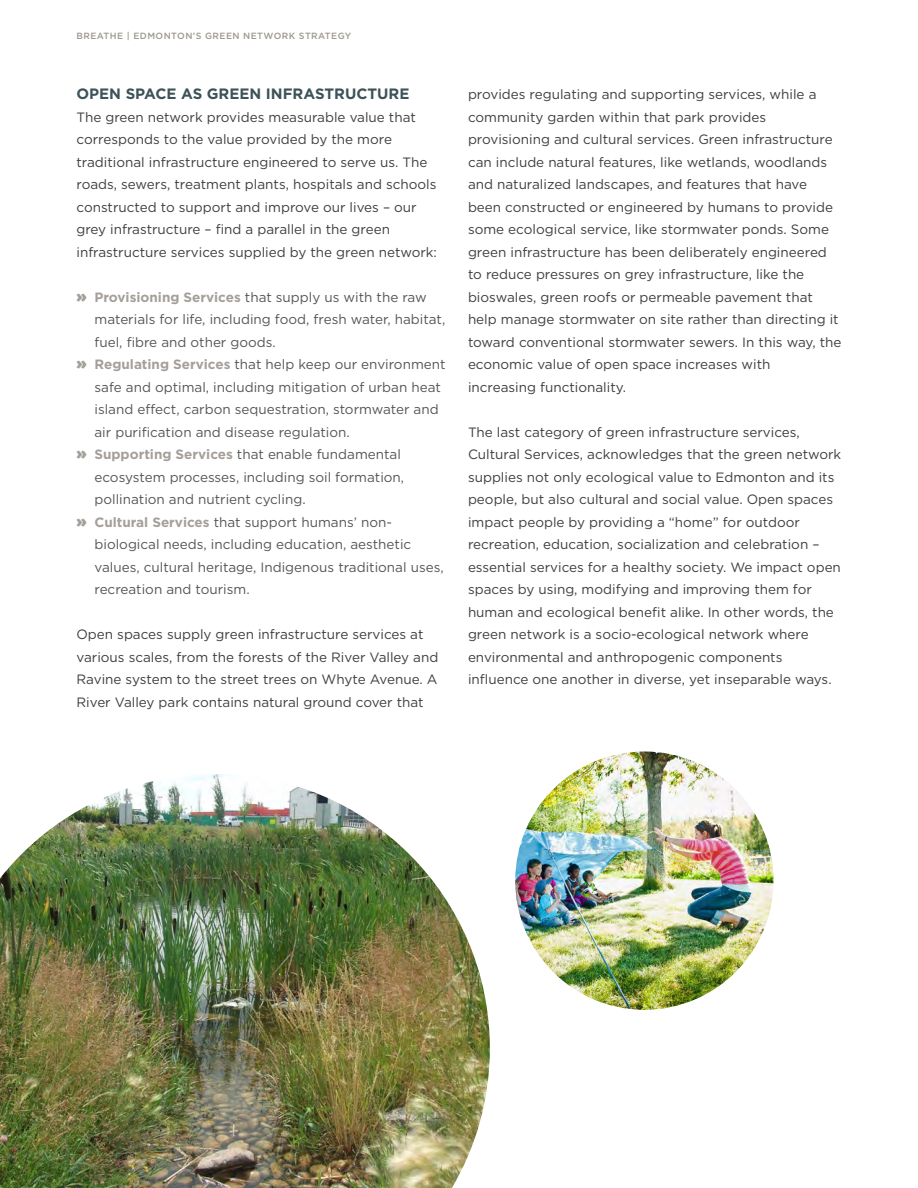
<style>
.page{position:relative;width:918px;height:1188px;background:#fff}
.page>*{position:absolute;margin:0;border:0;box-sizing:border-box;transform-origin:0 0}
._4_Header{font:700 15px "Gotham";color:#3e5259}
.Text{font:13.5px/22.5px "Gotham";color:#3e3e3f}
.t1{font:13.5px/22.5px "Gotham";color:#545557}
.t2{font:500 9px "Gotham";letter-spacing:.05em;color:#9c9791}
.s1{font-weight:900;font-size:16.5px;color:#a59f99}
.s2{font-weight:700;color:#a59f99}
</style>
<div class="page">
<img style="left:515px;top:752px;width:259px;height:258px;border-radius:129px">
<img style="left:0;top:774px;width:490px;height:414px">
<p class="t2" style="left:76px;top:30px;width:276px">BREATHE | EDMONTON’S GREEN NETWORK STRATEGY</p>
<p class="_4_Header" style="left:76px;top:84px;width:334px">OPEN SPACE AS GREEN INFRASTRUCTURE</p>
<p class="Text" style="left:76px;top:105px;width:362px">The green network provides measurable value that corresponds to the value provided by the more traditional infrastructure engineered to serve us. The roads, sewers, treatment plants, hospitals and schools constructed to support and improve our lives – our grey infrastructure – find a parallel in the green infrastructure services supplied by the green network:</p>
<p class="t1" style="left:94px;top:285px;width:352px;text-indent:-18px"><span class="s1">»</span> <span class="s2">Provisioning Services</span> that supply us with the raw materials for life, including food, fresh water, habitat, fuel, fibre and other goods.</p>
<p class="t1" style="left:94px;top:353px;width:353px;text-indent:-18px"><span class="s1">»</span> <span class="s2">Regulating Services</span> that help keep our environment safe and optimal, including mitigation of urban heat island effect, carbon sequestration, stormwater and air purification and disease regulation.</p>
<p class="t1" style="left:94px;top:443px;width:311px;text-indent:-18px"><span class="s1">»</span> <span class="s2">Supporting Services</span> that enable fundamental ecosystem processes, including soil formation, pollination and nutrient cycling.</p>
<p class="t1" style="left:94px;top:510px;width:351px;text-indent:-18px"><span class="s1">»</span> <span class="s2">Cultural Services</span> that support humans’ non&shy;biological needs, including education, aesthetic values, cultural heritage, Indigenous traditional uses, recreation and tourism.</p>
<p class="Text" style="left:77px;top:623px;width:363px">Open spaces supply green infrastructure services at various scales, from the forests of the River Valley and Ravine system to the street trees on Whyte Avenue. A River Valley park contains natural ground cover that</p>
<p class="Text" style="left:468px;top:83px;width:375px">provides regulating and supporting services, while a community garden within that park provides provisioning and cultural services. Green infrastructure can include natural features, like wetlands, woodlands and naturalized landscapes, and features that have been constructed or engineered by humans to provide some ecological service, like stormwater ponds. Some green infrastructure has been deliberately engineered to reduce pressures on grey infrastructure, like the bioswales, green roofs or permeable pavement that help manage stormwater on site rather than directing it toward conventional stormwater sewers. In this way, the economic value of open space increases with increasing functionality.</p>
<p class="Text" style="left:468px;top:420px;width:375px">The last category of green infrastructure services, Cultural Services, acknowledges that the green network supplies not only ecological value to Edmonton and its people, but also cultural and social value. Open spaces impact people by providing a “home” for outdoor recreation, education, socialization and celebration – essential services for a healthy society. We impact open spaces by using, modifying and improving them for human and ecological benefit alike. In other words, the green network is a socio-ecological network where environmental and anthropogenic components influence one another in diverse, yet inseparable ways.</p>
</div>
